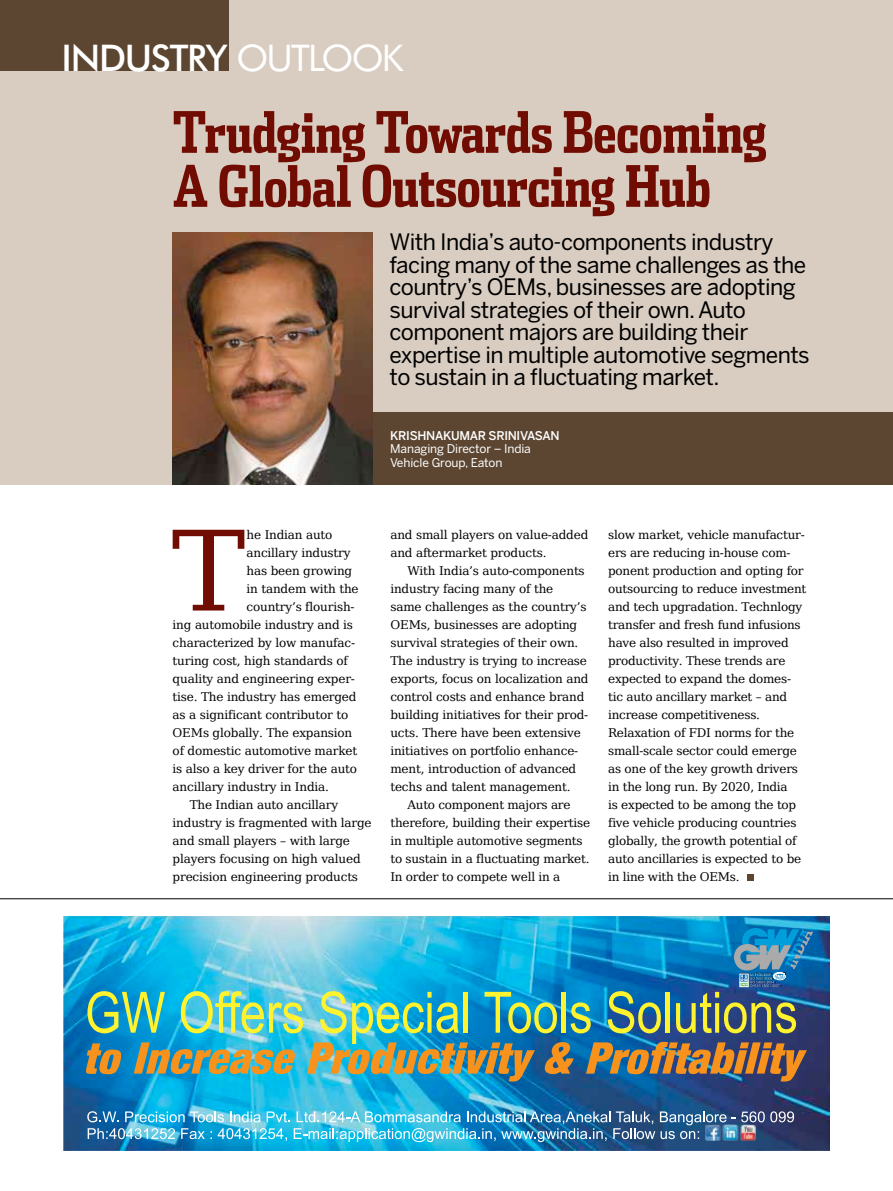
<style>
.page{position:relative;width:893px;height:1191px;background:#fff}
.page>*{position:absolute;margin:0;border:0;box-sizing:border-box;transform-origin:0 0}
.t1{font:110.7px "DejaVu Serif";color:#700c01}
.t2{font:700 57px/54px "Dispatch Comp";letter-spacing:-.01em;color:#700c01}
.t3{font:500 36.75px "Futura BT";letter-spacing:-.035em;color:#fff}
.t4{font:22.5px/22.5px "Benton Sans";letter-spacing:-.025em;color:#000}
.t5{font:12px/18px "DejaVu Serif";letter-spacing:-.015em;color:#000}
.t6{font:12px/13.5px "Benton Sans";letter-spacing:-.01em;color:#fff}
.s1{font-weight:400}
.s2{font-weight:500}
</style>
<div class="page">
<div style="left:0;top:0;width:893px;height:484px;background:#d9cdc1"></div>
<div style="left:310px;top:412px;width:583px;height:72px;background:#5c4631"></div>
<div style="left:747px;top:873px;width:6px;height:7px;background:#5c4631"></div>
<div style="left:0;top:0;width:229px;height:71px;background:#5c4631"></div>
<hr style="left:0;top:898px;width:893px;height:1px;background:#000">
<img style="left:64px;top:916px;width:765px;height:234px">
<img style="left:86px;top:928px;width:727px;height:153px">
<svg style="left:732px;top:1111px;width:62px;height:11px"></svg>
<img style="left:87px;top:1111px;width:639px;height:31px">
<img style="left:705px;top:1124px;width:51px;height:16px">
<img style="left:173px;top:232px;width:199px;height:252px">
<p class="t3" style="left:62px;top:35px;width:343px">INDUSTRY <span class="s1">OUTLOOK</span></p>
<p class="t2" style="left:173px;top:103px;width:596px">Trudging Towards Becoming<br>A Global Outsourcing Hub</p>
<p class="t4" style="left:390px;top:230px;width:422px">With India’s auto-components industry facing many of the same challenges as the country’s OEMs, businesses are adopting survival strategies of their own. Auto component majors are building their expertise in multiple automotive segments to sustain in a fluctuating market.</p>
<p class="t6" style="left:390px;top:428px;width:171px"><span class="s2">KRISHNAKUMAR SRINIVASAN<br></span>Managing Director – India<br>Vehicle Group, Eaton</p>
<p class="t1" style="left:172px;top:473px;width:75px">T</p>
<p class="t5" style="left:247px;top:524px;width:87px">he Indian auto</p>
<p class="t5" style="left:247px;top:542px;width:106px">ancillary industry</p>
<p class="t5" style="left:247px;top:560px;width:107px">has been growing</p>
<p class="t5" style="left:247px;top:578px;width:114px">in tandem with the</p>
<p class="t5" style="left:247px;top:596px;width:110px">country’s flourish-</p>
<p class="t5" style="left:173px;top:614px;width:182px">ing automobile industry and is</p>
<p class="t5" style="left:173px;top:632px;width:184px">characterized by low manufac-</p>
<p class="t5" style="left:173px;top:650px;width:177px">turing cost, high standards of</p>
<p class="t5" style="left:173px;top:668px;width:184px">quality and engineering exper-</p>
<p class="t5" style="left:173px;top:686px;width:185px">tise. The industry has emerged</p>
<p class="t5" style="left:173px;top:704px;width:177px">as a significant contributor to</p>
<p class="t5" style="left:173px;top:722px;width:181px">OEMs globally. The expansion</p>
<p class="t5" style="left:173px;top:740px;width:186px">of domestic automotive market</p>
<p class="t5" style="left:173px;top:758px;width:186px">is also a key driver for the auto</p>
<p class="t5" style="left:173px;top:776px;width:158px">ancillary industry in India.</p>
<p class="t5" style="left:190px;top:794px;width:150px">The Indian auto ancillary</p>
<p class="t5" style="left:173px;top:812px;width:200px">industry is fragmented with large</p>
<p class="t5" style="left:173px;top:830px;width:179px">and small players – with large</p>
<p class="t5" style="left:173px;top:848px;width:190px">players focusing on high valued</p>
<p class="t5" style="left:173px;top:866px;width:187px">precision engineering products</p>
<p class="t5" style="left:390px;top:524px;width:199px">and small players on value-added</p>
<p class="t5" style="left:390px;top:542px;width:158px">and aftermarket products.</p>
<p class="t5" style="left:407px;top:560px;width:179px">With India’s auto-components</p>
<p class="t5" style="left:390px;top:578px;width:164px">industry facing many of the</p>
<p class="t5" style="left:390px;top:596px;width:198px">same challenges as the country’s</p>
<p class="t5" style="left:390px;top:614px;width:188px">OEMs, businesses are adopting</p>
<p class="t5" style="left:390px;top:632px;width:190px">survival strategies of their own.</p>
<p class="t5" style="left:390px;top:650px;width:198px">The industry is trying to increase</p>
<p class="t5" style="left:390px;top:668px;width:200px">exports, focus on localization and</p>
<p class="t5" style="left:390px;top:686px;width:196px">control costs and enhance brand</p>
<p class="t5" style="left:390px;top:704px;width:199px">building initiatives for their prod-</p>
<p class="t5" style="left:390px;top:722px;width:192px">ucts. There have been extensive</p>
<p class="t5" style="left:390px;top:740px;width:189px">initiatives on portfolio enhance-</p>
<p class="t5" style="left:390px;top:758px;width:187px">ment, introduction of advanced</p>
<p class="t5" style="left:390px;top:776px;width:182px">techs and talent management.</p>
<p class="t5" style="left:407px;top:794px;width:165px">Auto component majors are</p>
<p class="t5" style="left:390px;top:812px;width:201px">therefore, building their expertise</p>
<p class="t5" style="left:390px;top:830px;width:194px">in multiple automotive segments</p>
<p class="t5" style="left:390px;top:848px;width:201px">to sustain in a fluctuating market.</p>
<p class="t5" style="left:390px;top:866px;width:171px">In order to compete well in a</p>
<p class="t5" style="left:608px;top:524px;width:200px">slow market, vehicle manufactur&shy;ers are reducing in-house com&shy;ponent production and opting for outsourcing to reduce investment and tech upgradation. Technlogy transfer and fresh fund infusions have also resulted in improved productivity. These trends are expected to expand the domes&shy;tic auto ancillary market – and increase competitiveness.<br>Relaxation of FDI norms for the small-scale sector could emerge as one of the key growth drivers in the long run. By 2020, India<br>is expected to be among the top five vehicle producing countries globally, the growth potential of auto ancillaries is expected to be in line with the OEMs.</p>
</div>
